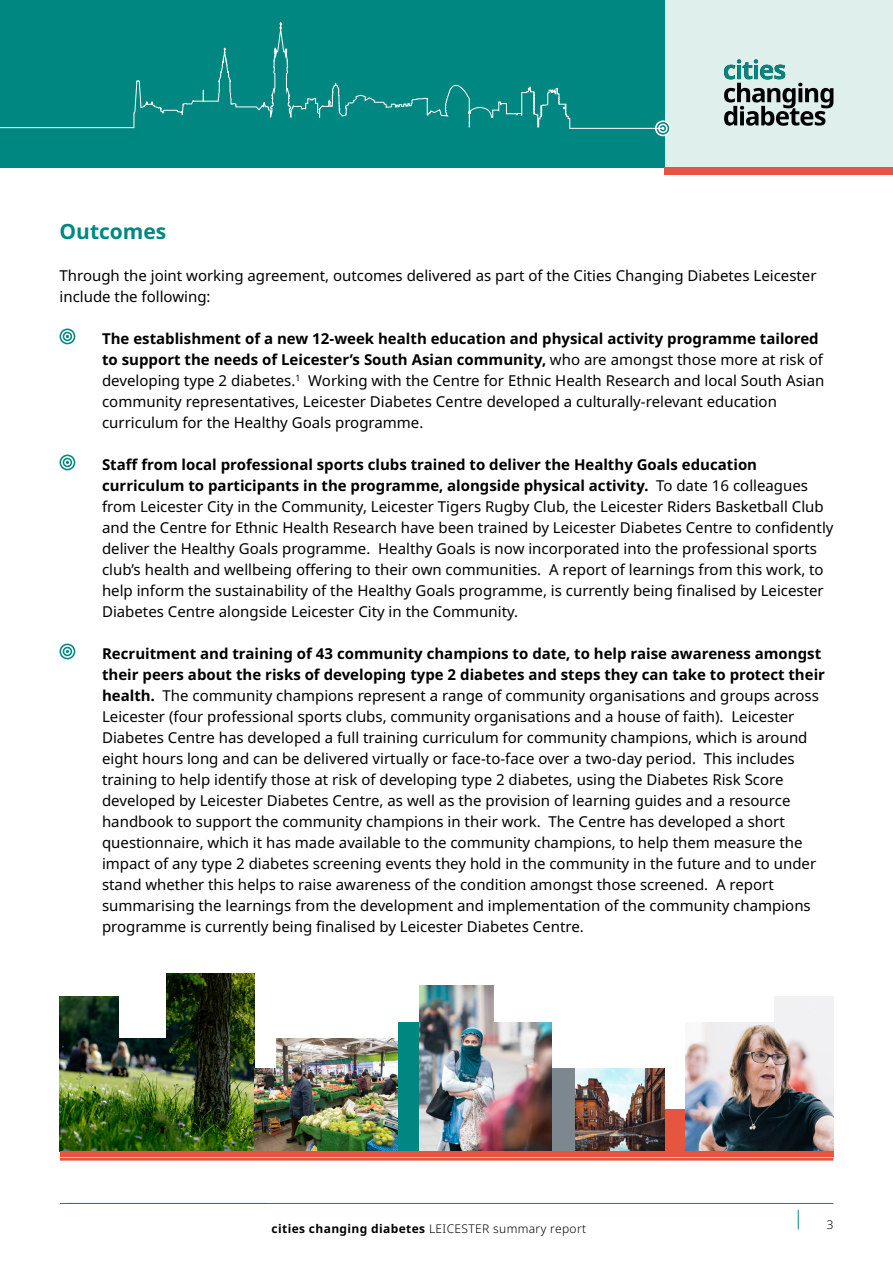
<style>
.page{position:relative;width:893px;height:1263px;background:#fff}
.page>*{position:absolute;margin:0;border:0;box-sizing:border-box;transform-origin:0 0}
.t1{font:700 21px "Apis";color:#008782}
.t2{font:15px/21px "Apis";color:#000}
.t3{font:700 12px "Apis";letter-spacing:.03em;color:#000}
.t4{font:300 12px "Apis";color:#000}
.s1{font-weight:700}
.s2{font-weight:300}
</style>
<div class="page">
<div style="left:665px;top:0;width:228px;height:168px;background:#dfefeb"></div>
<div style="left:0;top:0;width:665px;height:168px;background:#008782"></div>
<svg style="left:724px;top:60px;width:109px;height:66px"></svg>
<svg style="left:798px;top:1210px;width:1px;height:19px"></svg>
<hr style="left:60px;top:1203px;width:773px;height:1px;background:#008782">
<img style="left:774px;top:997px;width:60px;height:154px">
<svg style="left:60px;top:329px;width:15px;height:15px"></svg>
<svg style="left:60px;top:455px;width:15px;height:15px"></svg>
<svg style="left:60px;top:644px;width:15px;height:15px"></svg>
<div style="left:665px;top:167px;width:228px;height:8px;background:#e6553f"></div>
<hr style="left:0;top:127px;width:134px;height:1px;background:#fff">
<svg style="left:655px;top:120px;width:16px;height:16px"></svg>
<hr style="left:569px;top:128px;width:95px;height:1px;background:#fff">
<svg style="left:133px;top:22px;width:438px;height:107px"></svg>
<div style="left:664px;top:1110px;width:22px;height:41px;background:#e6553f"></div>
<div style="left:552px;top:1068px;width:24px;height:83px;background:#7c8790"></div>
<img style="left:60px;top:997px;width:58px;height:154px">
<img style="left:118px;top:1038px;width:48px;height:113px">
<img style="left:166px;top:974px;width:89px;height:177px">
<img style="left:576px;top:1068px;width:88px;height:83px">
<img style="left:255px;top:1068px;width:21px;height:83px">
<img style="left:276px;top:1038px;width:122px;height:113px">
<div style="left:398px;top:1022px;width:22px;height:129px;background:#008782"></div>
<img style="left:420px;top:985px;width:73px;height:166px">
<img style="left:686px;top:1022px;width:88px;height:129px">
<img style="left:493px;top:1022px;width:59px;height:129px">
<div style="left:60px;top:1151px;width:774px;height:5px;background:#e6553f"></div>
<hr style="left:60px;top:1157px;width:773px;height:3px;background:#e6553f">
<h1 class="t1" style="left:60px;top:217px;width:108px">Outcomes</h1>
<p class="t2" style="left:60px;top:266px;width:759px">Through the joint working agreement, outcomes delivered as part of the Cities Changing Diabetes Leicester include the following:</p>
<p class="t2" style="left:102px;top:329px;width:724px"><span class="s1">The establishment of a new 12-week health education and physical activity programme tailored to support the needs of Leicester’s South Asian community,</span> who are amongst those more at risk of developing type 2 diabetes.<sup>1</sup> Working with the Centre for Ethnic Health Research and local South Asian community representatives, Leicester Diabetes Centre developed a culturally-relevant education curriculum for the Healthy Goals programme.</p>
<p class="t2" style="left:102px;top:455px;width:733px"><span class="s1">Staff from local professional sports clubs trained to deliver the Healthy Goals education curriculum to participants in the programme, alongside physical activity.</span> To date 16 colleagues from Leicester City in the Community, Leicester Tigers Rugby Club, the Leicester Riders Basketball Club and the Centre for Ethnic Health Research have been trained by Leicester Diabetes Centre to confidently deliver the Healthy Goals programme. Healthy Goals is now incorporated into the professional sports club’s health and wellbeing offering to their own communities. A report of learnings from this work, to help inform the sustainability of the Healthy Goals programme, is currently being finalised by Leicester Diabetes Centre alongside Leicester City in the Community.</p>
<p class="t2" style="left:102px;top:644px;width:724px"><span class="s1">Recruitment and training of 43 community champions to date, to help raise awareness amongst their peers about the risks of developing type 2 diabetes and steps they can take to protect their health.</span> The community champions represent a range of community organisations and groups across Leicester (four professional sports clubs, community organisations and a house of faith). Leicester Diabetes Centre has developed a full training curriculum for community champions, which is around eight hours long and can be delivered virtually or face-to-face over a two-day period. This includes training to help identify those at risk of developing type 2 diabetes, using the Diabetes Risk Score developed by Leicester Diabetes Centre, as well as the provision of learning guides and a resource handbook to support the community champions in their work. The Centre has developed a short questionnaire, which it has made available to the community champions, to help them measure the impact of any type 2 diabetes screening events they hold in the community in the future and to under stand whether this helps to raise awareness of the condition amongst those screened. A report summarising the learnings from the development and implementation of the community champions programme is currently being finalised by Leicester Diabetes Centre.</p>
<p class="t3" style="left:272px;top:1220px;width:316px">cities changing diabetes <span class="s2">LEICESTER summary report</span></p>
<p class="t4" style="left:827px;top:1216px;width:8px">3</p>
</div>
